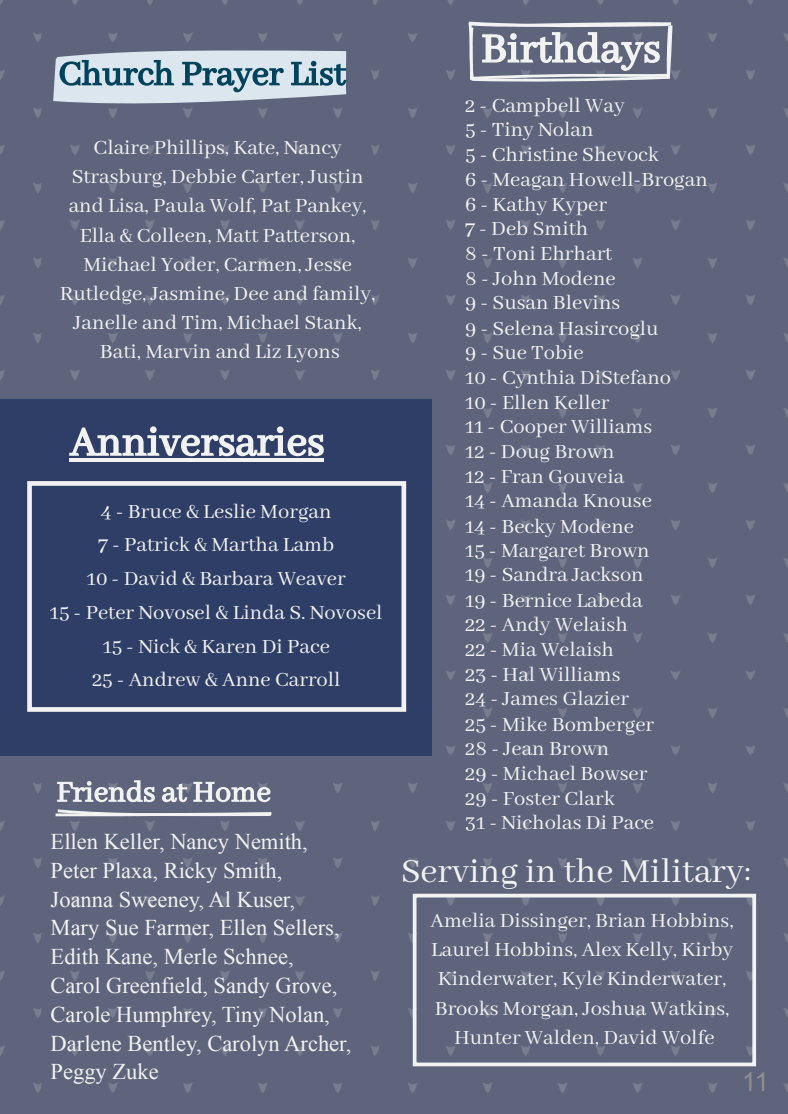
<style>
.page{position:relative;width:788px;height:1114px;background:#fff}
.page>*{position:absolute;margin:0;border:0;box-sizing:border-box;transform-origin:0 0}
.t1{font:37.5px "Abhaya Libre";color:#f2f2f2}
.t2{font:26.25px "Arial";color:#8f8f8f}
.t3{font:22.5px/24.8px "Abhaya Libre";color:#f2f2f2;text-align:center}
.t4{font:22.5px/28.9px "Times New Roman";color:#f2f2f2}
</style>
<div class="page">
<div style="left:0;top:0;width:787px;height:1113px;background:#5d647b"></div>
<svg style="left:468px;top:21px;width:206px;height:61px"></svg>
<div style="left:0;top:399px;width:431px;height:357px;background:#2e3e66"></div>
<hr style="left:69px;top:458px;width:255px;height:4px;background:#f2f2f2">
<svg style="left:69px;top:426px;width:255px;height:30px"></svg>
<div style="left:27px;top:481px;width:379px;height:231px;border:5px solid #f2f2f2"></div>
<svg style="left:33px;top:33px;width:347px;height:85px"></svg>
<div style="left:412px;top:893px;width:344px;height:173px;border:4px solid #f2f2f2"></div>
<svg style="left:55px;top:780px;width:217px;height:37px"></svg>
<p class="t3" style="left:60px;top:133px;width:317px;line-height:29.2px">Claire Phillips, Kate, Nancy<br>Strasburg, Debbie Carter, Justin and Lisa, Paula Wolf, Pat Pankey,<br>Ella &amp; Colleen, Matt Patterson,<br>Michael Yoder, Carmen, Jesse<br>Rutledge, Jasmine, Dee and family,<br>Janelle and Tim, Michael Stank,<br>Bati, Marvin and Liz Lyons</p>
<p class="t3" style="left:50px;top:495px;width:334px;line-height:33.8px">4 - Bruce &amp; Leslie Morgan<br>7 - Patrick &amp; Martha Lamb<br>10 - David &amp; Barbara Weaver<br>15 - Peter Novosel &amp; Linda S. Novosel<br>15 - Nick &amp; Karen Di Pace<br>25 - Andrew &amp; Anne Carroll</p>
<p class="t4" style="left:51px;top:826px;width:302px">Ellen Keller, Nancy Nemith,<br>Peter Plaxa, Ricky Smith,<br>Joanna Sweeney, Al Kuser,<br>Mary Sue Farmer, Ellen Sellers,<br>Edith Kane, Merle Schnee,<br>Carol Greenfield, Sandy Grove,<br>Carole Humphrey, Tiny Nolan,<br>Darlene Bentley, Carolyn Archer,<br>Peggy Zuke</p>
<p class="t3" style="left:465px;top:94px;width:244px;text-align:left">2 - Campbell Way<br>5 - Tiny Nolan<br>5 - Christine Shevock<br>6 - Meagan Howell-Brogan<br>6 - Kathy Kyper<br>7 - Deb Smith<br>8 - Toni Ehrhart<br>8 - John Modene<br>9 - Susan Blevins<br>9 - Selena Hasircoglu<br>9 - Sue Tobie<br>10 - Cynthia DiStefano<br>10 - Ellen Keller<br>11 - Cooper Williams<br>12 - Doug Brown<br>12 - Fran Gouveia<br>14 - Amanda Knouse<br>14 - Becky Modene<br>15 - Margaret Brown<br>19 - Sandra Jackson<br>19 - Bernice Labeda<br>22 - Andy Welaish<br>22 - Mia Welaish<br>23 - Hal Williams<br>24 - James Glazier<br>25 - Mike Bomberger<br>28 - Jean Brown<br>29 - Michael Bowser<br>29 - Foster Clark<br>31 - Nicholas Di Pace</p>
<h1 class="t1" style="left:401px;top:850px;width:352px">Serving in the Military:</h1>
<p class="t3" style="left:430px;top:906px;width:304px;line-height:29.2px">Amelia Dissinger, Brian Hobbins,<br>Laurel Hobbins, Alex Kelly, Kirby<br>Kinderwater, Kyle Kinderwater,<br>Brooks Morgan, Joshua Watkins,<br>Hunter Walden, David Wolfe</p>
<p class="t2" style="left:741px;top:1067px;width:29px">11</p>
</div>
